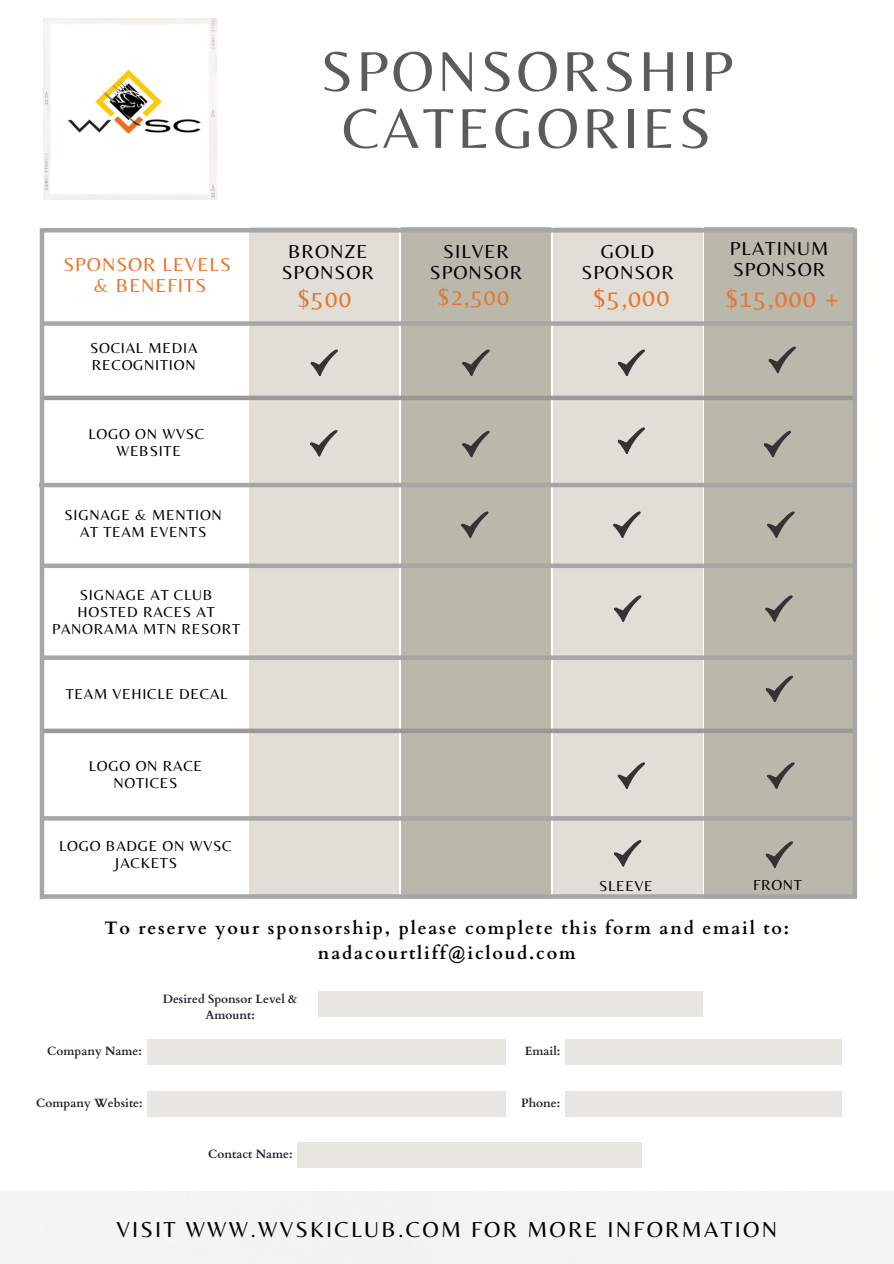
<style>
.page{position:relative;width:894px;height:1264px;background:#fff}
.page>*{position:absolute;margin:0;border:0;box-sizing:border-box;transform-origin:0 0}
.t1{font:58.2px "Belleza";letter-spacing:.06em;color:#5b5b5a}
.t2{font:25.5px "Belleza";color:#e7752d}
.t3{font:24.9px "Belleza";color:#e7752d}
.t4{font:24px "Belleza";color:#e7752d}
.t5{font:22.5px "Belleza";letter-spacing:.1em;color:#000}
.t6{font:19.5px "Belleza";letter-spacing:.05em;color:#000}
.t7{font:19.5px "Belleza";letter-spacing:.05em;color:#e7752d}
.t8{font:700 18px/24.8px "Cardo";letter-spacing:.1em;color:#000;text-align:center}
.t9{font:15px/16.8px "Belleza";letter-spacing:.05em;color:#000;text-align:center}
.t10{font:700 12px/16px "Cardo";color:#1e232b;text-align:center}
</style>
<div class="page">
<div style="left:249px;top:228px;width:150px;height:671px;background:#e1ded8"></div>
<div style="left:553px;top:228px;width:149px;height:671px;background:#e1ded8"></div>
<div style="left:401px;top:228px;width:149px;height:671px;background:#bab7ab"></div>
<div style="left:704px;top:228px;width:149px;height:671px;background:#bab7ab"></div>
<div style="left:41px;top:321px;width:813px;height:5px;background:#a6a6a6"></div>
<div style="left:41px;top:395px;width:813px;height:5px;background:#9b9998"></div>
<hr style="left:39px;top:483px;width:813px;height:4px;background:#a6a6a6">
<div style="left:42px;top:563px;width:813px;height:5px;background:#a6a6a6"></div>
<div style="left:41px;top:655px;width:813px;height:5px;background:#a6a6a6"></div>
<div style="left:41px;top:728px;width:813px;height:5px;background:#9b9998"></div>
<hr style="left:41px;top:816px;width:813px;height:4px;background:#a6a6a6">
<svg style="left:44px;top:894px;width:808px;height:4px;background:#a9a9a8"></svg>
<hr style="left:852px;top:228px;width:4px;height:670px;background:#a6a6a6">
<hr style="left:40px;top:229px;width:4px;height:670px;background:#a6a6a6">
<hr style="left:41px;top:228px;width:813px;height:4px;background:#a6a6a6">
<svg style="left:462px;top:349px;width:28px;height:27px"></svg>
<svg style="left:617px;top:349px;width:28px;height:27px"></svg>
<svg style="left:768px;top:346px;width:28px;height:27px"></svg>
<svg style="left:310px;top:430px;width:28px;height:27px"></svg>
<svg style="left:462px;top:430px;width:28px;height:28px"></svg>
<svg style="left:617px;top:427px;width:28px;height:27px"></svg>
<svg style="left:763px;top:430px;width:28px;height:28px"></svg>
<svg style="left:461px;top:511px;width:28px;height:27px"></svg>
<svg style="left:613px;top:511px;width:28px;height:27px"></svg>
<svg style="left:767px;top:511px;width:28px;height:27px"></svg>
<svg style="left:614px;top:595px;width:27px;height:27px"></svg>
<svg style="left:765px;top:595px;width:28px;height:27px"></svg>
<svg style="left:617px;top:762px;width:28px;height:27px"></svg>
<svg style="left:765px;top:675px;width:28px;height:28px"></svg>
<svg style="left:767px;top:762px;width:28px;height:27px"></svg>
<svg style="left:765px;top:841px;width:28px;height:27px"></svg>
<div style="left:147px;top:1039px;width:358px;height:25px;background:#e7e6e1"></div>
<div style="left:147px;top:1090px;width:358px;height:26px;background:#e7e6e1"></div>
<div style="left:564px;top:1090px;width:277px;height:26px;background:#e7e6e1"></div>
<div style="left:565px;top:1039px;width:276px;height:25px;background:#e7e6e1"></div>
<div style="left:297px;top:1142px;width:345px;height:26px;background:#e7e6e1"></div>
<div style="left:318px;top:990px;width:384px;height:26px;background:#e7e6e1"></div>
<img style="left:43px;top:18px;width:173px;height:182px">
<svg style="left:310px;top:349px;width:28px;height:27px"></svg>
<svg style="left:614px;top:840px;width:27px;height:27px"></svg>
<p class="t7" style="left:63px;top:252px;width:169px">SPONSOR LEVELS</p>
<p class="t7" style="left:94px;top:274px;width:114px">&amp; BENEFITS</p>
<p class="t9" style="left:90px;top:339px;width:109px">SOCIAL MEDIA</p>
<p class="t9" style="left:92px;top:356px;width:105px">RECOGNITION</p>
<p class="t9" style="left:88px;top:425px;width:117px">LOGO ON WVSC</p>
<p class="t9" style="left:116px;top:442px;width:66px">WEBSITE</p>
<p class="t9" style="left:64px;top:506px;width:159px">SIGNAGE &amp; MENTION</p>
<p class="t9" style="left:80px;top:523px;width:128px">AT TEAM EVENTS</p>
<p class="t9" style="left:80px;top:586px;width:134px">SIGNAGE AT CLUB</p>
<p class="t9" style="left:52px;top:603px;width:189px">HOSTED RACES AT<br>PANORAMA MTN RESORT</p>
<p class="t9" style="left:66px;top:685px;width:163px">TEAM VEHICLE DECAL</p>
<p class="t9" style="left:89px;top:757px;width:114px">LOGO ON RACE</p>
<p class="t9" style="left:113px;top:774px;width:65px">NOTICES</p>
<p class="t9" style="left:59px;top:837px;width:174px">LOGO BADGE ON WVSC<br>JACKETS</p>
<p class="t1" style="left:320px;top:37px;width:413px">SPONSORSHIP</p>
<p class="t1" style="left:342px;top:94px;width:370px">CATEGORIES</p>
<p class="t6" style="left:288px;top:240px;width:81px">BRONZE</p>
<p class="t6" style="left:281px;top:261px;width:94px">SPONSOR</p>
<p class="t3" style="left:297px;top:283px;width:55px">$500</p>
<p class="t6" style="left:443px;top:240px;width:67px">SILVER</p>
<p class="t6" style="left:430px;top:261px;width:94px">SPONSOR</p>
<p class="t4" style="left:437px;top:283px;width:73px">$2,500</p>
<p class="t6" style="left:600px;top:240px;width:55px">GOLD</p>
<p class="t6" style="left:581px;top:261px;width:94px">SPONSOR</p>
<p class="t2" style="left:592px;top:284px;width:78px;rotate:-1deg">$5,000</p>
<p class="t6" style="left:729px;top:237px;width:100px">PLATINUM</p>
<p class="t6" style="left:732px;top:258px;width:94px">SPONSOR</p>
<p class="t2" style="left:725px;top:283px;width:115px">$15,000 +</p>
<p class="t9" style="left:599px;top:877px;width:55px">SLEEVE</p>
<p class="t9" style="left:752px;top:876px;width:50px">FRONT</p>
<p class="t8" style="left:104px;top:916px;width:686px">To reserve your sponsorship, please complete this form and email to: nadacourtliff@icloud.com</p>
<p class="t10" style="left:163px;top:991px;width:136px">Desired Sponsor Level &amp;<br>Amount:</p>
<p class="t10" style="left:524px;top:1043px;width:37px">Email:</p>
<p class="t10" style="left:47px;top:1043px;width:96px">Company Name:</p>
<p class="t10" style="left:36px;top:1094px;width:108px">Company Website:</p>
<p class="t10" style="left:521px;top:1094px;width:41px">Phone:</p>
<p class="t10" style="left:208px;top:1146px;width:86px">Contact Name:</p>
<p class="t5" style="left:116px;top:1215px;width:662px">VISIT WWW.WVSKICLUB.COM FOR MORE INFORMATION</p>
</div>
